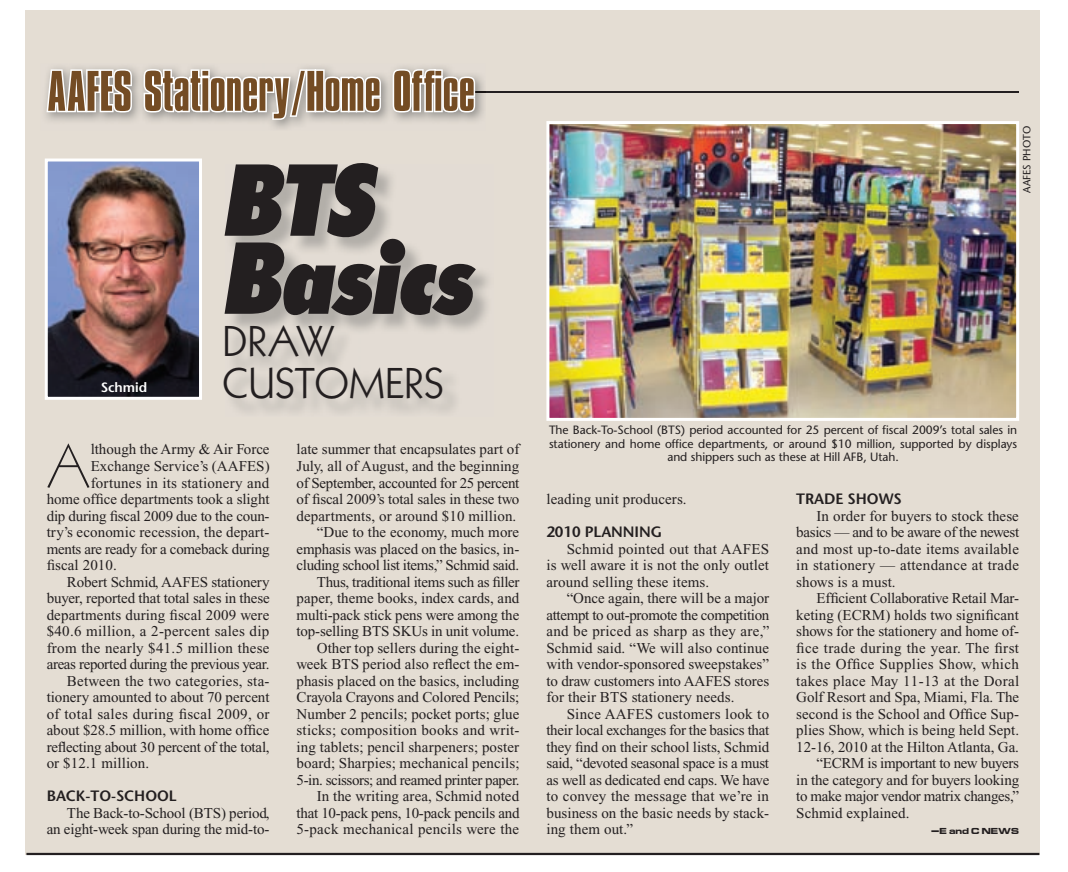
<style>
.page{position:relative;width:1068px;height:872px;background:#fff}
.page>*{position:absolute;margin:0;border:0;box-sizing:border-box;transform-origin:0 0}
.t1{font:99px/78px "Tempest Ital";color:#231f20}
.t2{font:60.45px "Geometric 231 BT Light C";color:#231f20}
.t3{font:54px "Compacta ICG";letter-spacing:-.005em;color:#744c24}
.t4{font:42px "Geometric 231 BT Roman C";letter-spacing:-.01em;color:#231f20}
.t5{font:15px/16.5px "Times New Roman";color:#231f20;text-align:justify}
.t6{font:15px "Times New Roman";letter-spacing:.025em;color:#231f20}
.t7{font:15px "Times New Roman";letter-spacing:.02em;color:#231f20}
.t8{font:15px "Times New Roman";letter-spacing:-.025em;color:#231f20}
.t9{font:15px "Times New Roman";letter-spacing:-.02em;color:#231f20}
.t10{font:600 15px "Stone Sans";letter-spacing:-.005em;color:#231f20}
.t11{font:600 13.5px "Stone Sans";letter-spacing:-.005em;color:#fff}
.t12{font:12px/13.5px "Stone Sans";letter-spacing:-.005em;color:#231f20;text-align:center}
.t13{font:10.5px "Stone Sans";letter-spacing:-.005em;color:#231f20}
.t14{font:700 7.5px "Euro Technic Ext";letter-spacing:.01em;color:#231f20}
</style>
<div class="page">
<div style="left:25px;top:10px;width:1014px;height:844px;background:#e4ddd3"></div>
<img style="left:550px;top:125px;width:465px;height:292px">
<div style="left:546px;top:121px;width:473px;height:300px;border:3px solid #fff"></div>
<img style="left:49px;top:162px;width:149px;height:234px">
<div style="left:45px;top:158px;width:157px;height:242px;border:3px solid #fff"></div>
<hr style="left:26px;top:853px;width:1013px;height:2px;background:#231f20">
<hr style="left:471px;top:91px;width:548px;height:2px;background:#231f20">
<svg style="left:45px;top:68px;width:88px;height:46px;background:#d7d5d2"></svg>
<svg style="left:142px;top:67px;width:240px;height:54px"></svg>
<svg style="left:391px;top:68px;width:94px;height:46px"></svg>
<h3 class="t3" style="left:47px;top:61px;width:430px">AAFES Stationery/Home Office</h3>
<p class="t11" style="left:101px;top:379px;width:48px">Schmid</p>
<h1 class="t1" style="left:222px;top:164px;width:250px">BTS<br>Basics</h1>
<h3 class="t4" style="left:222px;top:314px;width:114px">DRAW</h3>
<h3 class="t4" style="left:222px;top:356px;width:223px">CUSTOMERS</h3>
<h2 class="t2" style="left:47px;top:428px;width:45px">A</h2>
<p class="t5" style="left:91px;top:441px;width:180px">lthough the Army &amp; Air Force</p>
<p class="t5" style="left:91px;top:458px;width:180px">Exchange Service’s (AAFES)</p>
<p class="t5" style="left:91px;top:474px;width:180px">fortunes in its stationery and</p>
<p class="t5" style="left:47px;top:491px;width:224px">home office departments took a slight</p>
<p class="t5" style="left:47px;top:507px;width:224px">dip during fiscal 2009 due to the coun-</p>
<p class="t5" style="left:47px;top:524px;width:224px">try’s economic recession, the depart-</p>
<p class="t9" style="left:47px;top:540px;width:224px">ments are ready for a comeback during</p>
<p class="t5" style="left:47px;top:557px;width:72px">fiscal 2010.</p>
<p class="t5" style="left:67px;top:573px;width:204px">Robert Schmid, AAFES stationery</p>
<p class="t5" style="left:47px;top:590px;width:224px">buyer, reported that total sales in these</p>
<p class="t5" style="left:47px;top:606px;width:224px">departments during fiscal 2009 were</p>
<p class="t7" style="left:47px;top:623px;width:224px">$40.6 million, a 2-percent sales dip</p>
<p class="t7" style="left:47px;top:639px;width:224px">from the nearly $41.5 million these</p>
<p class="t8" style="left:47px;top:656px;width:224px">areas reported during the previous year.</p>
<p class="t5" style="left:67px;top:672px;width:204px">Between the two categories, sta-</p>
<p class="t5" style="left:47px;top:689px;width:224px">tionery amounted to about 70 percent</p>
<p class="t6" style="left:47px;top:705px;width:224px">of total sales during fiscal 2009, or</p>
<p class="t5" style="left:47px;top:722px;width:224px">about $28.5 million, with home office</p>
<p class="t5" style="left:47px;top:738px;width:224px">reflecting about 30 percent of the total,</p>
<p class="t5" style="left:47px;top:755px;width:104px">or $12.1 million.</p>
<p class="t10" style="left:47px;top:787px;width:131px">BACK-TO-SCHOOL</p>
<p class="t5" style="left:47px;top:804px;width:224px;text-align:right">The Back-to-School (BTS) period,<br>an eight-week span during the mid-to-</p>
<p class="t5" style="left:296px;top:441px;width:224px;text-align:right">late summer that encapsulates part of July, all of August, and the beginning of September, accounted for 25 percent of fiscal 2009’s total sales in these two departments, or around $10 million. “Due to the economy, much more emphasis was placed on the basics, in&shy;cluding school list items,” Schmid said.<br>Thus, traditional items such as filler paper, theme books, index cards, and multi-pack stick pens were among the top-selling BTS SKUs in unit volume.<br>Other top sellers during the eight&shy;week BTS period also reflect the em&shy;phasis placed on the basics, including Crayola Crayons and Colored Pencils; Number 2 pencils; pocket ports; glue sticks; composition books and writ&shy;ing tablets; pencil sharpeners; poster board; Sharpies; mechanical pencils; 5-in. scissors; and reamed printer paper.<br>In the writing area, Schmid noted that 10-pack pens, 10-pack pencils and 5-pack mechanical pencils were the</p>
<p class="t13" style="left:1020px;top:193px;width:68px;rotate:-90deg">AAFES pHoTo</p>
<p class="t12" style="left:549px;top:423px;width:469px">The Back-To-School (BTS) period accounted for 25 percent of fiscal 2009’s total sales in stationery and home office departments, or around $10 million, supported by displays and shippers such as these at Hill AFB, Utah.</p>
<p class="t5" style="left:546px;top:491px;width:142px">leading unit producers.</p>
<p class="t10" style="left:546px;top:523px;width:117px">2010 PLANNING</p>
<p class="t5" style="left:546px;top:540px;width:224px;text-indent:20px">Schmid pointed out that AAFES is well aware it is not the only outlet around selling these items.</p>
<p class="t5" style="left:546px;top:590px;width:224px;text-indent:20px">“Once again, there will be a major attempt to out-promote the competition and be priced as sharp as they are,” Schmid said. “We will also continue with vendor-sponsored sweepstakes” to draw customers into AAFES stores for their BTS stationery needs.</p>
<p class="t5" style="left:546px;top:705px;width:224px;text-indent:20px">Since AAFES customers look to their local exchanges for the basics that they find on their school lists, Schmid said, “devoted seasonal space is a must as well as dedicated end caps. We have to convey the message that we’re in business on the basic needs by stack&shy;ing them out.”</p>
<p class="t10" style="left:796px;top:490px;width:107px">TRADE SHOWS</p>
<p class="t5" style="left:796px;top:507px;width:224px;text-indent:20px">In order for buyers to stock these basics — and to be aware of the newest and most up-to-date items available in stationery — attendance at trade shows is a must.</p>
<p class="t5" style="left:816px;top:590px;width:204px">Efficient Collaborative Retail Mar-</p>
<p class="t5" style="left:796px;top:606px;width:224px">keting (ECRM) holds two significant</p>
<p class="t5" style="left:796px;top:623px;width:224px">shows for the stationery and home of-</p>
<p class="t6" style="left:796px;top:639px;width:224px">fice trade during the year. The first</p>
<p class="t6" style="left:796px;top:656px;width:224px">is the Office Supplies Show, which</p>
<p class="t7" style="left:796px;top:672px;width:224px">takes place May 11-13 at the Doral</p>
<p class="t5" style="left:796px;top:689px;width:224px">Golf Resort and Spa, Miami, Fla. The</p>
<p class="t5" style="left:796px;top:705px;width:224px">second is the School and Office Sup-</p>
<p class="t5" style="left:796px;top:722px;width:224px">plies Show, which is being held Sept.</p>
<p class="t5" style="left:796px;top:738px;width:224px">12-16, 2010 at the Hilton Atlanta, Ga.</p>
<p class="t9" style="left:816px;top:755px;width:204px">“ECRM is important to new buyers</p>
<p class="t5" style="left:796px;top:771px;width:224px">in the category and for buyers looking</p>
<p class="t8" style="left:796px;top:788px;width:224px">to make major vendor matrix changes,”</p>
<p class="t5" style="left:796px;top:804px;width:115px">Schmid explained.</p>
<p class="t14" style="left:931px;top:825px;width:89px">—E and C NEWS</p>
</div>
